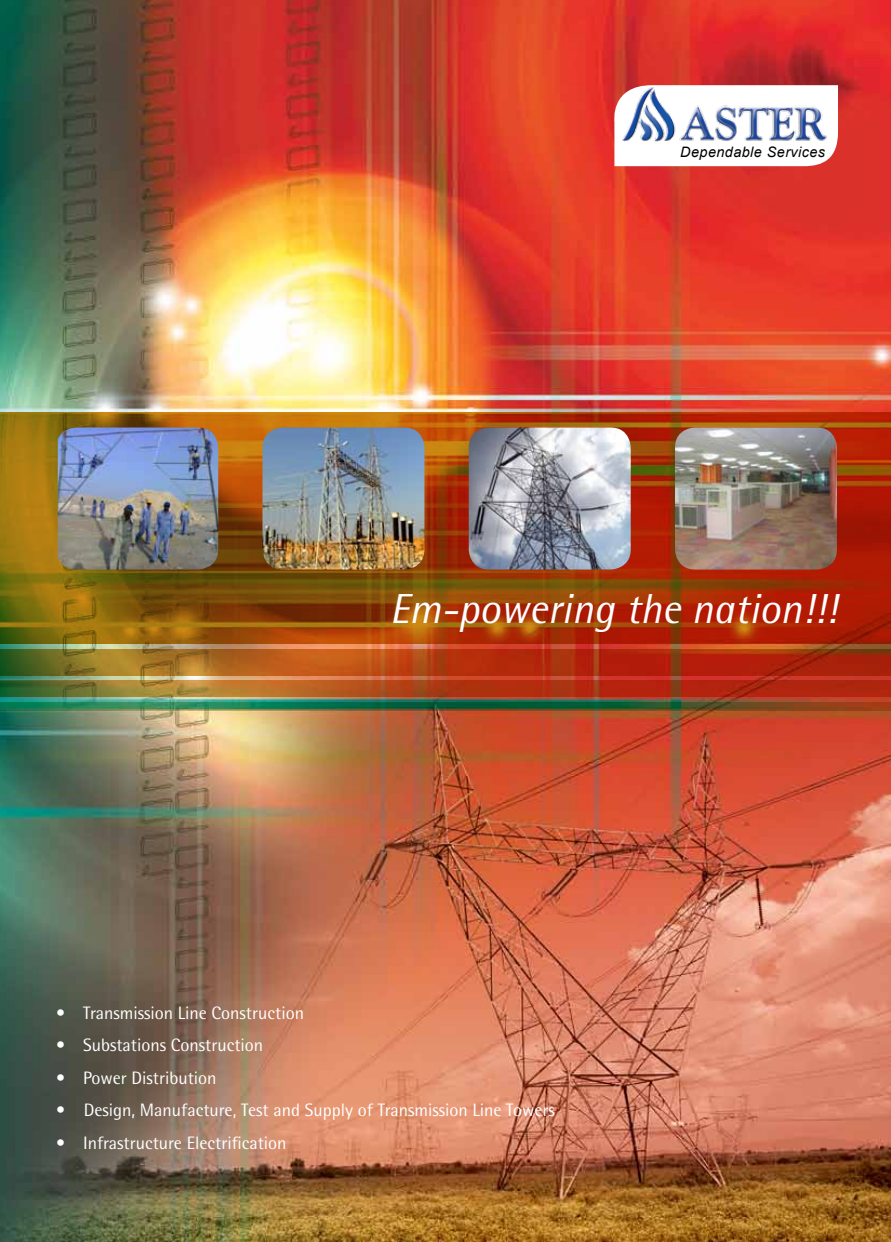
<style>
.page{position:relative;width:891px;height:1242px;background:#fff}
.page>*{position:absolute;margin:0;border:0;box-sizing:border-box;transform-origin:0 0}
.t1{font:italic 42px "Rotis Semi Sans";color:#fff}
.t2{font:18px "Rotis Semi Sans";color:#fff}
.t3{font:italic 14.4px "Arial";letter-spacing:.03em;color:#000}
</style>
<div class="page">
<img style="left:0;top:0;width:891px;height:1242px">
<svg style="left:609px;top:85px;width:229px;height:81px"></svg>
<img style="left:618px;top:86px;width:213px;height:56px">
<svg style="left:0;top:412px;width:891px;height:232px;background:#9d4508"></svg>
<svg style="left:0;top:649px;width:891px;height:27px;background:#a74515"></svg>
<svg style="left:0;top:681px;width:891px;height:16px;background:#a44a1d"></svg>
<svg style="left:0;top:702px;width:891px;height:9px;background:#3e653b"></svg>
<img style="left:58px;top:428px;width:160px;height:142px">
<img style="left:262px;top:428px;width:162px;height:142px">
<img style="left:469px;top:428px;width:162px;height:142px">
<img style="left:675px;top:428px;width:162px;height:142px">
<p class="t3" style="left:680px;top:143px;width:146px">Dependable Services</p>
<h1 class="t1" style="left:390px;top:583px;width:449px">Em-powering the nation!!!</h1>
<p class="t2" style="left:56px;top:1002px;width:249px">• Transmission Line Construction</p>
<p class="t2" style="left:56px;top:1035px;width:209px">• Substations Construction</p>
<p class="t2" style="left:56px;top:1067px;width:162px">• Power Distribution</p>
<p class="t2" style="left:56px;top:1099px;width:500px">• Design, Manufacture, Test and Supply of Transmission Line Towers</p>
<p class="t2" style="left:56px;top:1132px;width:232px">• Infrastructure Electrification</p>
</div>
